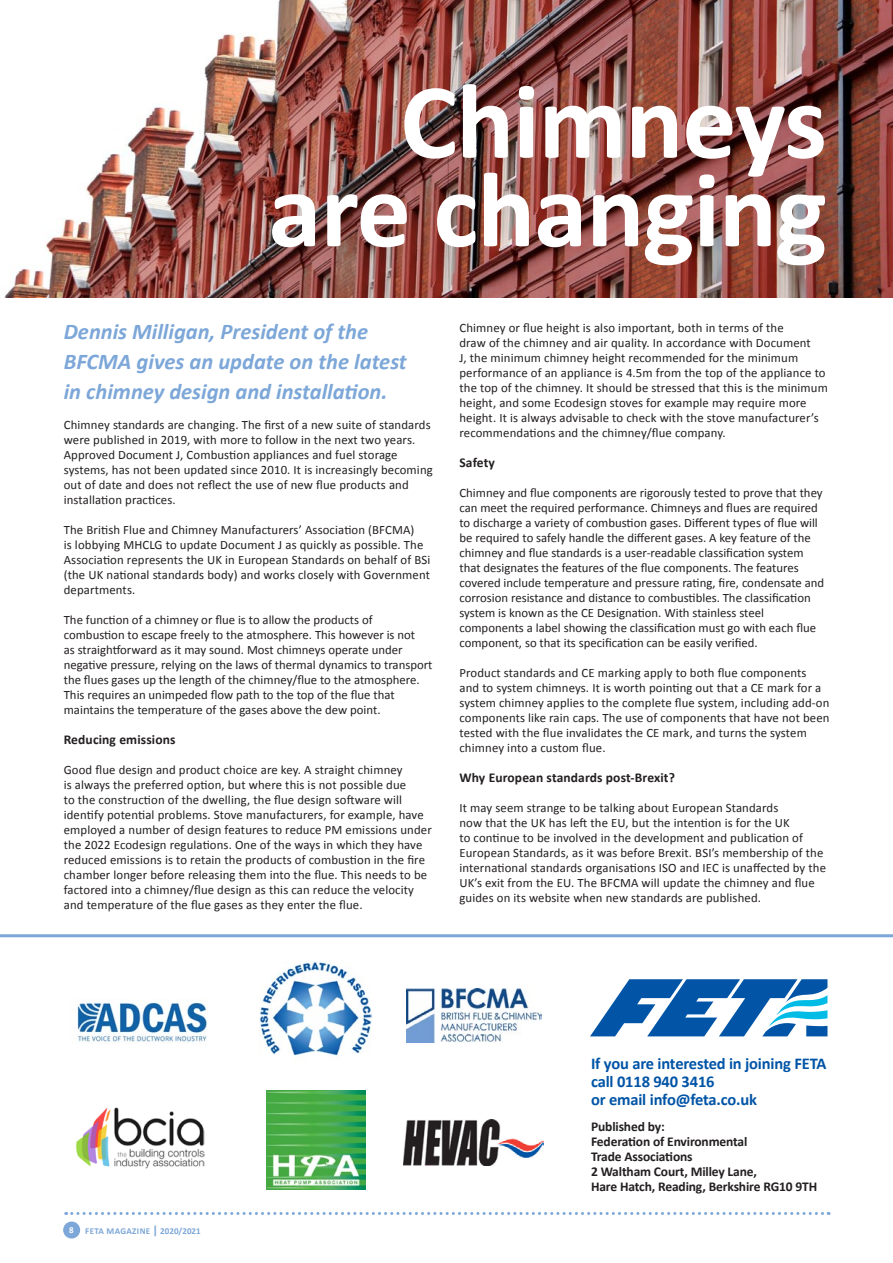
<style>
.page{position:relative;width:893px;height:1263px;background:#fff}
.page>*{position:absolute;margin:0;border:0;box-sizing:border-box;transform-origin:0 0}
.t1{font:700 108px "Calibri";letter-spacing:-.01em;color:#fff}
.t2{font:italic 700 22.5px/30px "Calibri";color:#7ca7d8}
.t3{font:700 16.5px/18px "Calibri";letter-spacing:-.01em;color:#0154a6}
.t4{font:700 13.5px "Calibri";letter-spacing:-.01em;color:#231f20}
.t5{font:700 13.5px "Calibri";letter-spacing:.01em;color:#231f20}
.t6{font:12.75px/15px "Calibri";letter-spacing:.01em;color:#231f20}
.t7{font:700 9px "Calibri";letter-spacing:.035em;color:#7ca7d8}
.t8{font:700 9px "Calibri";color:#fff}
.s1{font-size:12px}
</style>
<div class="page">
<img style="left:4px;top:0;width:889px;height:298px">
<svg style="left:66px;top:1212px;width:763px;height:3px"></svg>
<div style="left:63px;top:1221px;width:17px;height:17px;background:#7ca7d8;border-radius:50%"></div>
<hr style="left:0;top:934px;width:893px;height:3px;background:#7ca7d8">
<svg style="left:590px;top:979px;width:237px;height:57px"></svg>
<img style="left:77px;top:1002px;width:130px;height:40px">
<img style="left:407px;top:989px;width:135px;height:53px">
<img style="left:75px;top:1108px;width:129px;height:60px">
<img style="left:259px;top:961px;width:113px;height:95px">
<img style="left:404px;top:1120px;width:139px;height:45px">
<img style="left:266px;top:1091px;width:99px;height:99px">
<p class="t1" style="left:400px;top:53px;width:428px">Chimneys</p>
<p class="t1" style="left:268px;top:141px;width:560px">are changing</p>
<p class="t2" style="left:64px;top:317px;width:344px">Dennis Milligan, President of the<br>BFCMA gives an update on the latest in chimney design and installation.</p>
<p class="t6" style="left:64px;top:417px;width:371px">Chimney standards are changing. The first of a new suite of standards were published in 2019, with more to follow in the next two years.<br>Approved Document J, Combustion appliances and fuel storage systems, has not been updated since 2010. It is increasingly becoming out of date and does not reflect the use of new flue products and installation practices.</p>
<p class="t6" style="left:64px;top:522px;width:368px">The British Flue and Chimney Manufacturers’ Association (BFCMA)<br>is lobbying MHCLG to update Document J as quickly as possible. The Association represents the UK in European Standards on behalf of BSi (the UK national standards body) and works closely with Government departments.</p>
<p class="t6" style="left:64px;top:612px;width:370px">The function of a chimney or flue is to allow the products of combustion to escape freely to the atmosphere. This however is not<br>as straightforward as it may sound. Most chimneys operate under negative pressure, relying on the laws of thermal dynamics to transport the flues gases up the length of the chimney/flue to the atmosphere.<br>This requires an unimpeded flow path to the top of the flue that maintains the temperature of the gases above the dew point.</p>
<p class="t5" style="left:64px;top:731px;width:113px">Reducing emissions</p>
<p class="t6" style="left:64px;top:762px;width:370px">Good flue design and product choice are key. A straight chimney<br>is always the preferred option, but where this is not possible due<br>to the construction of the dwelling, the flue design software will identify potential problems. Stove manufacturers, for example, have employed a number of design features to reduce PM emissions under the 2022 Ecodesign regulations. One of the ways in which they have reduced emissions is to retain the products of combustion in the fire chamber longer before releasing them into the flue. This needs to be factored into a chimney/flue design as this can reduce the velocity and temperature of the flue gases as they enter the flue.</p>
<p class="t6" style="left:459px;top:320px;width:370px">Chimney or flue height is also important, both in terms of the<br>draw of the chimney and air quality. In accordance with Document<br>J, the minimum chimney height recommended for the minimum performance of an appliance is 4.5m from the top of the appliance to the top of the chimney. It should be stressed that this is the minimum height, and some Ecodesign stoves for example may require more height. It is always advisable to check with the stove manufacturer’s recommendations and the chimney/flue company.</p>
<p class="t4" style="left:459px;top:454px;width:37px">Safety</p>
<p class="t6" style="left:459px;top:485px;width:366px">Chimney and flue components are rigorously tested to prove that they can meet the required performance. Chimneys and flues are required to discharge a variety of combustion gases. Different types of flue will be required to safely handle the different gases. A key feature of the chimney and flue standards is a user-readable classification system that designates the features of the flue components. The features covered include temperature and pressure rating, fire, condensate and corrosion resistance and distance to combustibles. The classification system is known as the CE Designation. With stainless steel components a label showing the classification must go with each flue component, so that its specification can be easily verified.</p>
<p class="t6" style="left:459px;top:665px;width:372px">Product standards and CE marking apply to both flue components<br>and to system chimneys. It is worth pointing out that a CE mark for a system chimney applies to the complete flue system, including add-on components like rain caps. The use of components that have not been tested with the flue invalidates the CE mark, and turns the system chimney into a custom flue.</p>
<p class="t5" style="left:459px;top:769px;width:217px">Why European standards post-Brexit?</p>
<p class="t6" style="left:459px;top:800px;width:368px">It may seem strange to be talking about European Standards<br>now that the UK has left the EU, but the intention is for the UK<br>to continue to be involved in the development and publication of European Standards, as it was before Brexit. BSI’s membership of the international standards organisations ISO and IEC is unaffected by the UK’s exit from the EU. The BFCMA will update the chimney and flue guides on its website when new standards are published.</p>
<p class="t8" style="left:69px;top:1224px;width:6px">8</p>
<p class="t7" style="left:85px;top:1225px;width:117px">FETA MAGAZINE <span class="s1">|</span> 2020/2021</p>
<p class="t3" style="left:591px;top:1055px;width:237px">If you are interested in joining FETA call 0118 940 3416</p>
<p class="t3" style="left:591px;top:1091px;width:167px">or email info@feta.co.uk</p>
<p class="t4" style="left:591px;top:1117px;width:75px">Published by:</p>
<p class="t4" style="left:591px;top:1132px;width:158px">Federation of Environmental</p>
<p class="t4" style="left:591px;top:1147px;width:103px">Trade Associations</p>
<p class="t4" style="left:591px;top:1162px;width:167px">2 Waltham Court, Milley Lane,</p>
<p class="t4" style="left:591px;top:1177px;width:228px">Hare Hatch, Reading, Berkshire RG10 9TH</p>
</div>
